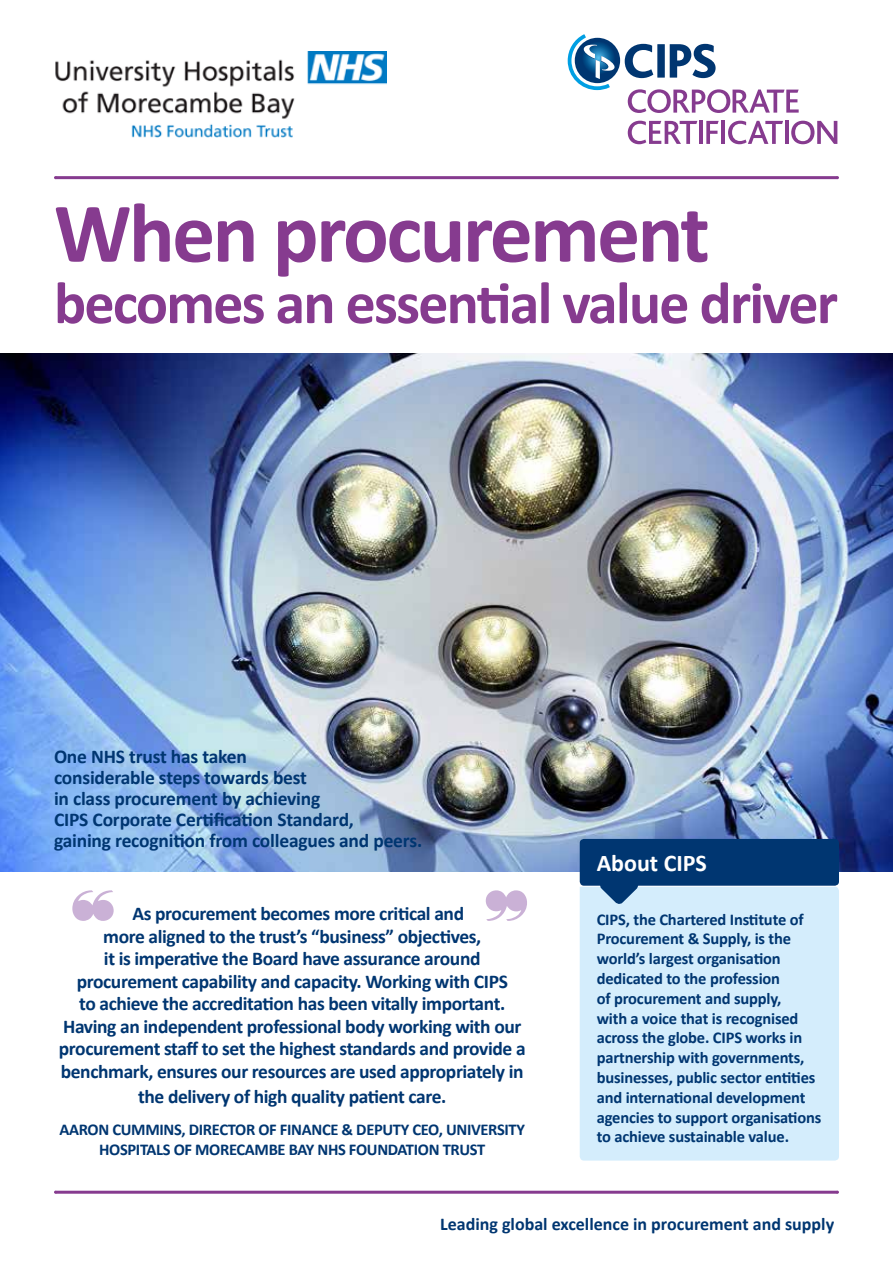
<style>
.page{position:relative;width:893px;height:1263px;background:#fff}
.page>*{position:absolute;margin:0;border:0;box-sizing:border-box;transform-origin:0 0}
.t1{font:700 85.5px "Calibri";letter-spacing:-.03em;color:#863b8f}
.t2{font:700 60px "Calibri";letter-spacing:-.03em;color:#863b8f}
.t3{font:700 24px "Calibri";color:#fff}
.t4{font:700 19.5px/21px "Calibri";letter-spacing:-.02em;color:#003671}
.t5{font:700 18px "Calibri";color:#003671}
.t6{font:700 16.5px/19.8px "Calibri";letter-spacing:-.01em;color:#003671;text-align:center}
</style>
<div class="page">
<img style="left:55px;top:51px;width:331px;height:87px">
<svg style="left:625px;top:44px;width:28px;height:34px"></svg>
<div style="left:657px;top:44px;width:8px;height:34px;background:#003671"></div>
<svg style="left:670px;top:44px;width:46px;height:34px"></svg>
<svg style="left:575px;top:38px;width:45px;height:45px"></svg>
<svg style="left:568px;top:34px;width:47px;height:56px"></svg>
<svg style="left:628px;top:89px;width:171px;height:24px"></svg>
<svg style="left:628px;top:121px;width:69px;height:23px"></svg>
<hr style="left:699px;top:121px;width:4px;height:23px;background:#863b8f">
<svg style="left:706px;top:121px;width:13px;height:23px"></svg>
<hr style="left:721px;top:121px;width:4px;height:23px;background:#863b8f">
<svg style="left:728px;top:121px;width:55px;height:23px"></svg>
<hr style="left:785px;top:121px;width:3px;height:23px;background:#863b8f">
<svg style="left:791px;top:121px;width:46px;height:23px"></svg>
<img style="left:0;top:354px;width:893px;height:518px">
<hr style="left:56px;top:1191px;width:781px;height:3px;background:#863b8f">
<hr style="left:56px;top:176px;width:781px;height:3px;background:#863b8f">
<div style="left:580px;top:887px;width:259px;height:273px;background:#d4edfc"></div>
<svg style="left:598px;top:886px;width:42px;height:22px"></svg>
<div style="left:580px;top:839px;width:259px;height:47px;background:#003671;border-radius:4px"></div>
<h1 class="t1" style="left:54px;top:178px;width:657px">When procurement</h1>
<h2 class="t2" style="left:54px;top:265px;width:785px">becomes an essential value driver</h2>
<p class="t4" style="left:54px;top:746px;width:370px">One NHS trust has taken<br>considerable steps towards best<br>in class procurement by achieving<br>CIPS Corporate Certification Standard,<br>gaining recognition from colleagues and peers.</p>
<p class="t4" style="left:132px;top:903px;width:333px">As procurement becomes more critical and</p>
<p class="t4" style="left:103px;top:926px;width:379px">more aligned to the trust’s “business” objectives,</p>
<p class="t4" style="left:104px;top:948px;width:378px">it is imperative the Board have assurance around</p>
<p class="t4" style="left:77px;top:971px;width:433px">procurement capability and capacity. Working with CIPS</p>
<p class="t4" style="left:79px;top:993px;width:428px">to achieve the accreditation has been vitally important.</p>
<p class="t4" style="left:63px;top:1016px;width:460px">Having an independent professional body working with our</p>
<p class="t4" style="left:59px;top:1038px;width:468px">procurement staff to set the highest standards and provide a</p>
<p class="t4" style="left:61px;top:1061px;width:464px">benchmark, ensures our resources are used appropriately in</p>
<p class="t4" style="left:138px;top:1086px;width:310px">the delivery of high quality patient care.</p>
<p class="t6" style="left:59px;top:1120px;width:467px">AARON CUMMINS, DIRECTOR OF FINANCE &amp; DEPUTY CEO, UNIVERSITY<br>HOSPITALS OF MORECAMBE BAY NHS FOUNDATION TRUST</p>
<p class="t3" style="left:597px;top:848px;width:112px">About CIPS</p>
<p class="t6" style="left:597px;top:909px;width:226px;text-align:left">CIPS, the Chartered Institute of<br>Procurement &amp; Supply, is the world’s largest organisation dedicated to the profession<br>of procurement and supply,<br>with a voice that is recognised across the globe. CIPS works in partnership with governments, businesses, public sector entities and international development agencies to support organisations to achieve sustainable value.</p>
<p class="t5" style="left:440px;top:1212px;width:396px">Leading global excellence in procurement and supply</p>
</div>
